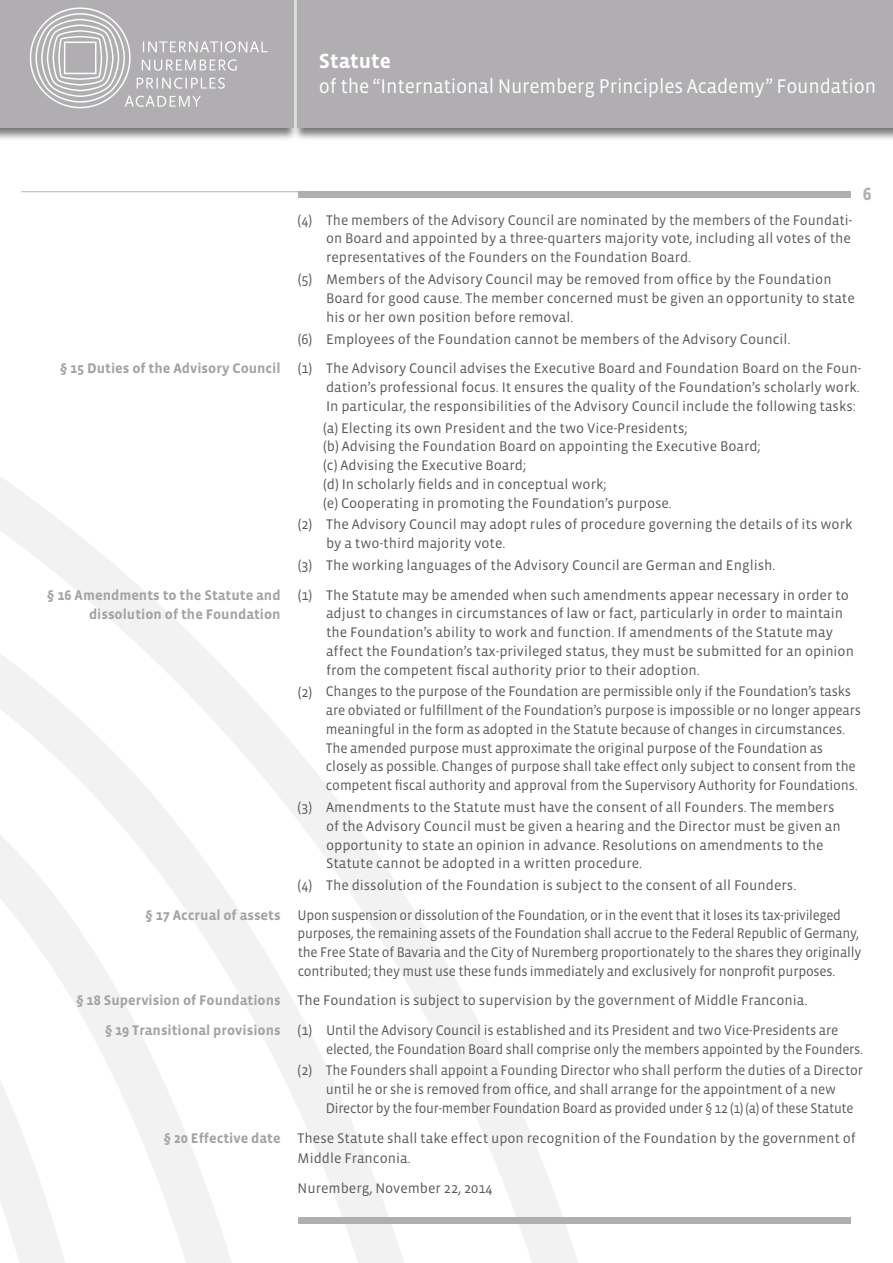
<style>
.page{position:relative;width:893px;height:1263px;background:#fff}
.page>*{position:absolute;margin:0;border:0;box-sizing:border-box;transform-origin:0 0}
.t1{font:700 21px "Vista Sans OT";color:#fff}
.t2{font:20.25px "Vista Sans OT";letter-spacing:-.01em;color:#fff}
.t3{font:700 18px "Vista Sans OT";color:#b0aeb1}
.t4{font:14.25px/18.8px "Vista Sans OT";color:#57585a}
.t5{font:14.25px/29.4px "Vista Sans OT";letter-spacing:-.02em;color:#57585a}
.t6{font:14.25px/18.8px "Vista Sans OT";color:#57585a;scale:.95 1}
.t7{font:700 14.25px/19.5px "Vista Sans OT";color:#a4a2a5;text-align:right}
.t8{font:14.25px/21.9px "Vista Sans OT";color:#57585a;text-align:right;scale:.96 1}
</style>
<div class="page">
<svg style="left:0;top:477px;width:578px;height:786px"></svg>
<div style="left:292px;top:0;width:601px;height:141px;background:#231f20;opacity:.6"></div>
<div style="left:298px;top:0;width:595px;height:128px;background:#b0aeb1"></div>
<div style="left:0;top:0;width:299px;height:141px;background:#231f20;opacity:.6"></div>
<div style="left:0;top:0;width:293px;height:128px;background:#b0aeb1"></div>
<div style="left:298px;top:192px;width:552px;height:6px;background:#b0aeb1"></div>
<hr style="left:21px;top:191px;width:829px;height:1px;background:#b0aeb1">
<svg style="left:30px;top:7px;width:237px;height:101px"></svg>
<div style="left:298px;top:1217px;width:552px;height:7px;background:#b0aeb1"></div>
<h1 class="t1" style="left:319px;top:51px;width:74px">Statute</h1>
<h2 class="t2" style="left:319px;top:75px;width:559px">of the “International Nuremberg Principles Academy” Foundation</h2>
<p class="t7" style="left:60px;top:359px;width:222px">§ 15 Duties of the Advisory Council</p>
<p class="t7" style="left:47px;top:585px;width:235px">§ 16 Amendments to the Statute and dissolution of the Foundation</p>
<p class="t7" style="left:146px;top:905px;width:137px">§ 17 Accrual of assets</p>
<p class="t7" style="left:77px;top:986px;width:206px;line-height:29.2px">§ 18 Supervision of Foundations § 19 Transitional provisions</p>
<p class="t7" style="left:164px;top:1129px;width:118px">§ 20 Effective date</p>
<p class="t3" style="left:863px;top:185px;width:10px">6</p>
<p class="t4" style="left:326px;top:211px;width:528px;text-align:justify;text-indent:-28px">(4) The members of the Advisory Council are nominated by the members of the Foundati&shy;on Board and appointed by a three-quarters majority vote, including all votes of the representatives of the Founders on the Foundation Board.</p>
<p class="t4" style="left:326px;top:270px;width:530px;text-indent:-28px">(5) Members of the Advisory Council may be removed from office by the Foundation<br>Board for good cause. The member concerned must be given an opportunity to state his or her own position before removal.</p>
<p class="t4" style="left:298px;top:324px;width:565px;line-height:29.4px">(6) Employees of the Foundation cannot be members of the Advisory Council.<br>(1) The Advisory Council advises the Executive Board and Foundation Board on the Foun-</p>
<p class="t4" style="left:326px;top:378px;width:535px">dation’s professional focus. It ensures the quality of the Foundation’s scholarly work.<br>In particular, the responsibilities of the Advisory Council include the following tasks:</p>
<p class="t4" style="left:323px;top:419px;width:439px">(a) Electing its own President and the two Vice-Presidents;<br>(b) Advising the Foundation Board on appointing the Executive Board; (c) Advising the Executive Board;<br>(d) In scholarly fields and in conceptual work;<br>(e) Cooperating in promoting the Foundation’s purpose.</p>
<p class="t4" style="left:326px;top:516px;width:528px;text-indent:-28px">(2) The Advisory Council may adopt rules of procedure governing the details of its work by a two-third majority vote.</p>
<p class="t4" style="left:298px;top:551px;width:553px;line-height:29.4px">(3) The working languages of the Advisory Council are German and English.<br>(1) The Statute may be amended when such amendments appear necessary in order to</p>
<p class="t4" style="left:326px;top:604px;width:529px">adjust to changes in circumstances of law or fact, particularly in order to maintain the Foundation’s ability to work and function. If amendments of the Statute may affect the Foundation’s tax-privileged status, they must be submitted for an opinion from the competent fiscal authority prior to their adoption.</p>
<p class="t4" style="left:326px;top:682px;width:537px;text-indent:-28px">(2) Changes to the purpose of the Foundation are permissible only if the Foundation’s tasks are obviated or fulfillment of the Foundation’s purpose is impossible or no longer appears meaningful in the form as adopted in the Statute because of changes in circumstances.<br>The amended purpose must approximate the original purpose of the Foundation as closely as possible. Changes of purpose shall take effect only subject to consent from the competent fiscal authority and approval from the Supervisory Authority for Foundations.</p>
<p class="t4" style="left:326px;top:798px;width:516px;text-indent:-28px">(3) Amendments to the Statute must have the consent of all Founders. The members of the Advisory Council must be given a hearing and the Director must be given an opportunity to state an opinion in advance. Resolutions on amendments to the Statute cannot be adopted in a written procedure.</p>
<p class="t5" style="left:298px;top:871px;width:545px">(4) The dissolution of the Foundation is subject to the consent of all Founders.<br>Upon suspension or dissolution of the Foundation, or in the event that it loses its tax-privileged</p>
<p class="t6" style="left:298px;top:924px;width:595px">purposes, the remaining assets of the Foundation shall accrue to the Federal Republic of Germany, the Free State of Bavaria and the City of Nuremberg proportionately to the shares they originally contributed; they must use these funds immediately and exclusively for nonprofit purposes.</p>
<p class="t4" style="left:298px;top:986px;width:542px;line-height:29.4px">The Foundation is subject to supervision by the government of Middle Franconia.<br>(1) Until the Advisory Council is established and its President and two Vice-Presidents are</p>
<p class="t8" style="left:298px;top:1038px;width:591px">elected, the Foundation Board shall comprise only the members appointed by the Founders.<br>(2) The Founders shall appoint a Founding Director who shall perform the duties of a Director</p>
<p class="t5" style="left:326px;top:1080px;width:529px;line-height:18.8px">until he or she is removed from office, and shall arrange for the appointment of a new<br>Director by the four-member Foundation Board as provided under § 12 (1) (a) of these Statute</p>
<p class="t4" style="left:298px;top:1129px;width:560px;line-height:19.5px">These Statute shall take effect upon recognition of the Foundation by the government of<br>Middle Franconia.</p>
<p class="t4" style="left:298px;top:1179px;width:196px">Nuremberg, November 22, 2014</p>
</div>
